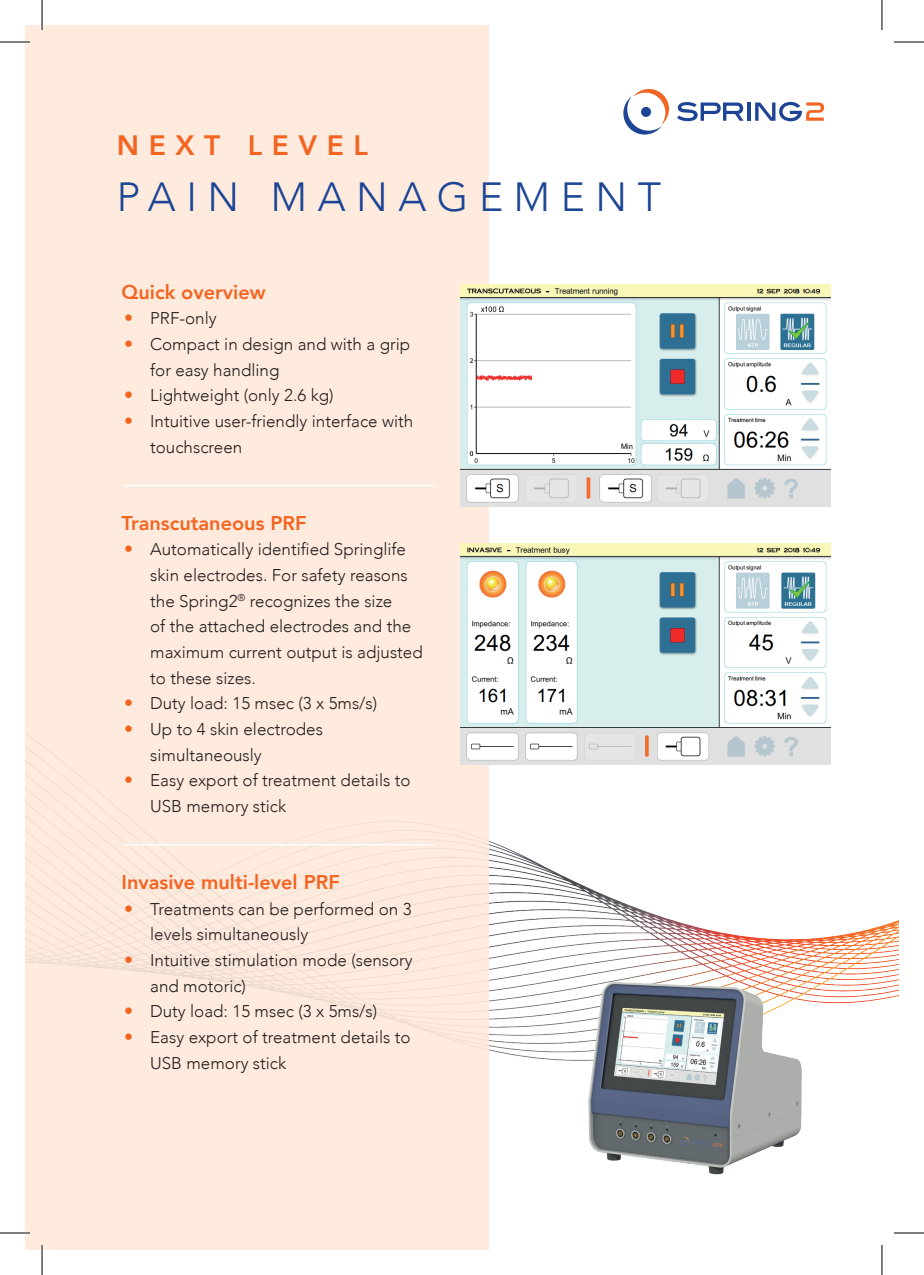
<style>
.page{position:relative;width:924px;height:1275px;background:#fff}
.page>*{position:absolute;margin:0;border:0;box-sizing:border-box;transform-origin:0 0}
.t1{font:300 40.6px "Avenir";letter-spacing:.26em;color:#1c4596}
.t2{font:800 28px "Avenir";letter-spacing:.34em;color:#f36421}
.t3{font:800 19.8px "Avenir";color:#f36421}
.t4{font:300 17px/25.6px "Avenir";color:#231f20}
.s1{font-size:18px;color:#f36421}
</style>
<div class="page">
<img style="left:488px;top:727px;width:410px;height:277px">
<div style="left:25px;top:25px;width:463px;height:1225px;background:#feebdd"></div>
<img style="left:25px;top:733px;width:463px;height:311px">
<img style="left:467px;top:974px;width:378px;height:259px">
<img style="left:460px;top:543px;width:370px;height:222px">
<hr style="left:123px;top:485px;width:311px;height:1px;background:#fff">
<hr style="left:123px;top:844px;width:311px;height:1px;background:#fff">
<img style="left:460px;top:284px;width:370px;height:222px">
<svg style="left:623px;top:89px;width:45px;height:46px"></svg>
<div style="left:640px;top:107px;width:10px;height:10px;background:#1d4495;border-radius:50%"></div>
<svg style="left:677px;top:102px;width:66px;height:19px"></svg>
<svg style="left:747px;top:102px;width:3px;height:19px"></svg>
<svg style="left:755px;top:102px;width:68px;height:19px"></svg>
<hr style="left:0;top:41px;width:30px;height:2px;background:#fff">
<hr style="left:0;top:1231px;width:30px;height:3px;background:#fff">
<hr style="left:41px;top:0;width:2px;height:30px;background:#fff">
<hr style="left:41px;top:1245px;width:2px;height:30px;background:#fff">
<hr style="left:0;top:42px;width:30px;height:1px;background:#000">
<hr style="left:893px;top:42px;width:30px;height:1px;background:#000">
<hr style="left:0;top:1232px;width:30px;height:1px;background:#000">
<hr style="left:893px;top:1232px;width:30px;height:1px;background:#000">
<hr style="left:42px;top:0;width:1px;height:30px;background:#000">
<hr style="left:42px;top:1245px;width:1px;height:30px;background:#000">
<hr style="left:881px;top:0;width:1px;height:30px;background:#000">
<hr style="left:881px;top:1245px;width:1px;height:30px;background:#000">
<h2 class="t2" style="left:117px;top:124px;width:252px">NEXT LEVEL</h2>
<h1 class="t1" style="left:117px;top:173px;width:545px">PAIN MANAGEMENT</h1>
<p class="t3" style="left:121px;top:276px;width:145px">Quick overview</p>
<p class="t4" style="left:124px;top:306px;width:94px"><span class="s1">•</span> PRF-only</p>
<p class="t4" style="left:150px;top:331px;width:261px;text-indent:-26px"><span class="s1">•</span> Compact in design and with a grip for easy handling</p>
<p class="t4" style="left:124px;top:383px;width:211px"><span class="s1">•</span> Lightweight (only 2.6 kg)</p>
<p class="t4" style="left:150px;top:408px;width:264px;text-indent:-26px"><span class="s1">•</span> Intuitive user-friendly interface with touchscreen</p>
<p class="t3" style="left:121px;top:507px;width:186px">Transcutaneous PRF</p>
<p class="t4" style="left:150px;top:537px;width:274px;text-indent:-26px"><span class="s1">•</span> Automatically identified Springlife skin electrodes. For safety reasons the Spring2<sup>®</sup> recognizes the size<br>of the attached electrodes and the maximum current output is adjusted to these sizes.</p>
<p class="t4" style="left:124px;top:690px;width:254px"><span class="s1">•</span> Duty load: 15 msec (3 x 5ms/s)</p>
<p class="t4" style="left:150px;top:716px;width:174px;text-indent:-26px"><span class="s1">•</span> Up to 4 skin electrodes simultaneously</p>
<p class="t4" style="left:150px;top:767px;width:262px;text-indent:-26px"><span class="s1">•</span> Easy export of treatment details to<br>USB memory stick</p>
<p class="t3" style="left:121px;top:866px;width:220px">Invasive multi-level PRF</p>
<p class="t4" style="left:150px;top:896px;width:263px;text-indent:-26px"><span class="s1">•</span> Treatments can be performed on 3 levels simultaneously</p>
<p class="t4" style="left:150px;top:947px;width:264px;text-indent:-26px"><span class="s1">•</span> Intuitive stimulation mode (sensory and motoric)</p>
<p class="t4" style="left:124px;top:998px;width:254px"><span class="s1">•</span> Duty load: 15 msec (3 x 5ms/s)</p>
<p class="t4" style="left:150px;top:1024px;width:262px;text-indent:-26px"><span class="s1">•</span> Easy export of treatment details to<br>USB memory stick</p>
</div>
